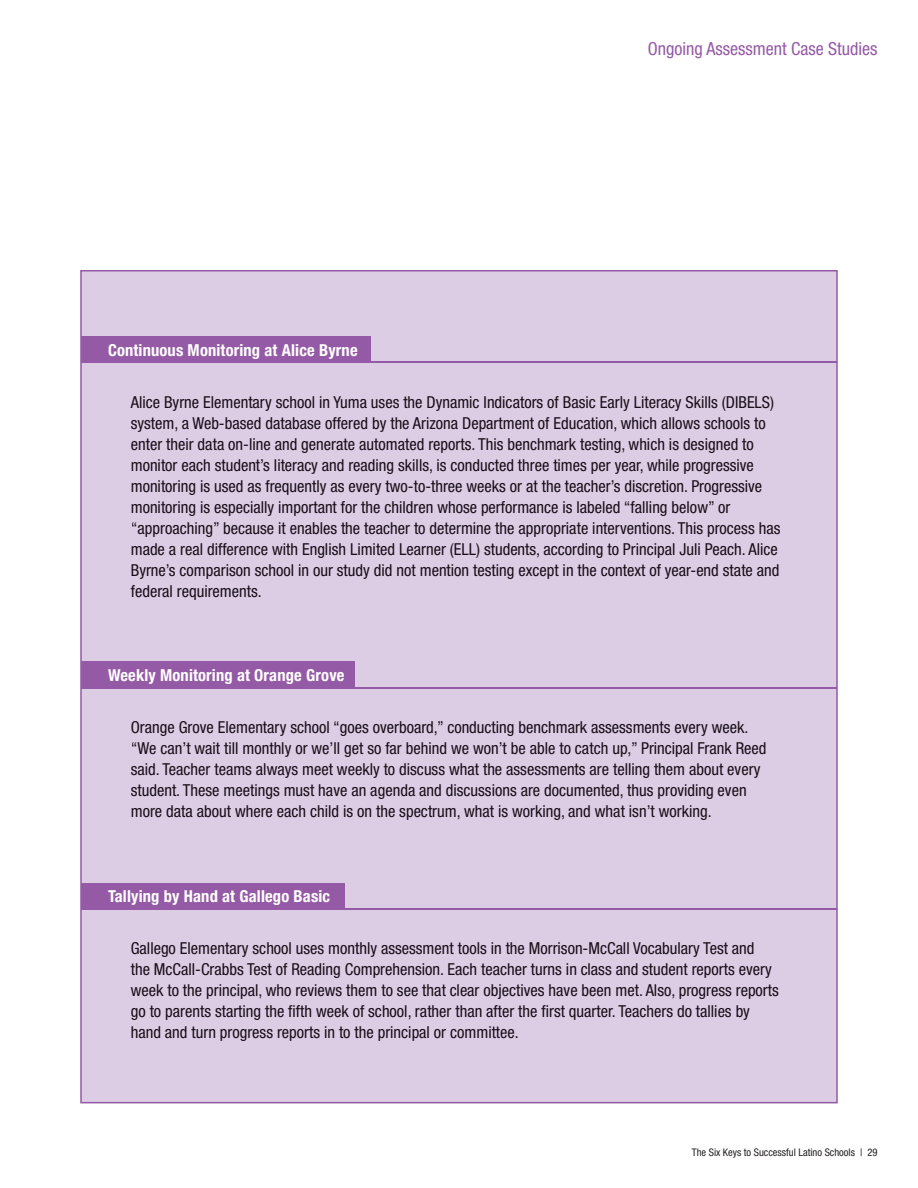
<style>
.page{position:relative;width:918px;height:1188px;background:#fff}
.page>*{position:absolute;margin:0;border:0;box-sizing:border-box;transform-origin:0 0}
.t1{font:condensed 18px "Helvetica Neue";color:#955aa5}
.t2{font:condensed 16.5px/21px "Helvetica Neue";color:#1a0e19}
.t3{font:700 condensed 16.5px "Helvetica Neue";letter-spacing:.01em;color:#fff}
.t4{font:condensed 10.5px "Helvetica Neue";color:#231f20}
</style>
<div class="page">
<div style="left:80px;top:270px;width:758px;height:833px;background:#dccde4"></div>
<div style="left:131px;top:396px;width:643px;height:15px;background:#dccde4"></div>
<div style="left:131px;top:417px;width:635px;height:15px;background:#dccde4"></div>
<div style="left:131px;top:438px;width:623px;height:15px;background:#dccde4"></div>
<div style="left:132px;top:459px;width:622px;height:15px;background:#dccde4"></div>
<div style="left:132px;top:480px;width:630px;height:15px;background:#dccde4"></div>
<div style="left:132px;top:501px;width:598px;height:15px;background:#dccde4"></div>
<div style="left:132px;top:522px;width:648px;height:15px;background:#dccde4"></div>
<div style="left:132px;top:543px;width:646px;height:15px;background:#dccde4"></div>
<div style="left:132px;top:564px;width:648px;height:15px;background:#dccde4"></div>
<div style="left:131px;top:585px;width:130px;height:15px;background:#dccde4"></div>
<div style="left:132px;top:721px;width:616px;height:15px;background:#dccde4"></div>
<div style="left:132px;top:742px;width:635px;height:15px;background:#dccde4"></div>
<div style="left:131px;top:764px;width:630px;height:14px;background:#dccde4"></div>
<div style="left:131px;top:785px;width:616px;height:14px;background:#dccde4"></div>
<div style="left:132px;top:806px;width:578px;height:14px;background:#dccde4"></div>
<div style="left:132px;top:942px;width:623px;height:15px;background:#dccde4"></div>
<div style="left:131px;top:963px;width:641px;height:15px;background:#dccde4"></div>
<div style="left:131px;top:984px;width:648px;height:15px;background:#dccde4"></div>
<div style="left:131px;top:1005px;width:619px;height:15px;background:#dccde4"></div>
<div style="left:132px;top:1026px;width:386px;height:15px;background:#dccde4"></div>
<div style="left:81px;top:662px;width:274px;height:26px;background:#955aa5"></div>
<div style="left:81px;top:883px;width:263px;height:27px;background:#955aa5"></div>
<hr style="left:82px;top:687px;width:755px;height:1px;background:#955aa5">
<hr style="left:82px;top:908px;width:755px;height:2px;background:#955aa5">
<hr style="left:366px;top:362px;width:471px;height:1px;background:#955aa5">
<div style="left:81px;top:336px;width:289px;height:27px;background:#955aa5"></div>
<p class="t3" style="left:108px;top:340px;width:251px">Continuous Monitoring at Alice Byrne</p>
<p class="t1" style="left:648px;top:38px;width:231px">Ongoing Assessment Case Studies</p>
<p class="t2" style="left:131px;top:391px;width:651px">Alice Byrne Elementary school in Yuma uses the Dynamic Indicators of Basic Early Literacy Skills (DIBELS) system, a Web-based database offered by the Arizona Department of Education, which allows schools to enter their data on-line and generate automated reports. This benchmark testing, which is designed to monitor each student’s literacy and reading skills, is conducted three times per year, while progressive monitoring is used as frequently as every two-to-three weeks or at the teacher’s discretion. Progressive monitoring is especially important for the children whose performance is labeled “falling below” or “approaching” because it enables the teacher to determine the appropriate interventions. This process has made a real difference with English Limited Learner (ELL) students, according to Principal Juli Peach. Alice Byrne’s comparison school in our study did not mention testing except in the context of year-end state and federal requirements.</p>
<p class="t3" style="left:108px;top:665px;width:238px">Weekly Monitoring at Orange Grove</p>
<p class="t2" style="left:131px;top:717px;width:637px">Orange Grove Elementary school “goes overboard,” conducting benchmark assessments every week. “We can’t wait till monthly or we’ll get so far behind we won’t be able to catch up,” Principal Frank Reed said. Teacher teams always meet weekly to discuss what the assessments are telling them about every student. These meetings must have an agenda and discussions are documented, thus providing even more data about where each child is on the spectrum, what is working, and what isn’t working.</p>
<p class="t3" style="left:108px;top:886px;width:224px">Tallying by Hand at Gallego Basic</p>
<p class="t2" style="left:131px;top:937px;width:650px">Gallego Elementary school uses monthly assessment tools in the Morrison-McCall Vocabulary Test and<br>the McCall-Crabbs Test of Reading Comprehension. Each teacher turns in class and student reports every week to the principal, who reviews them to see that clear objectives have been met. Also, progress reports go to parents starting the fifth week of school, rather than after the first quarter. Teachers do tallies by hand and turn progress reports in to the principal or committee.</p>
<p class="t4" style="left:692px;top:1146px;width:187px">The Six Keys to Successful Latino Schools | 29</p>
</div>
